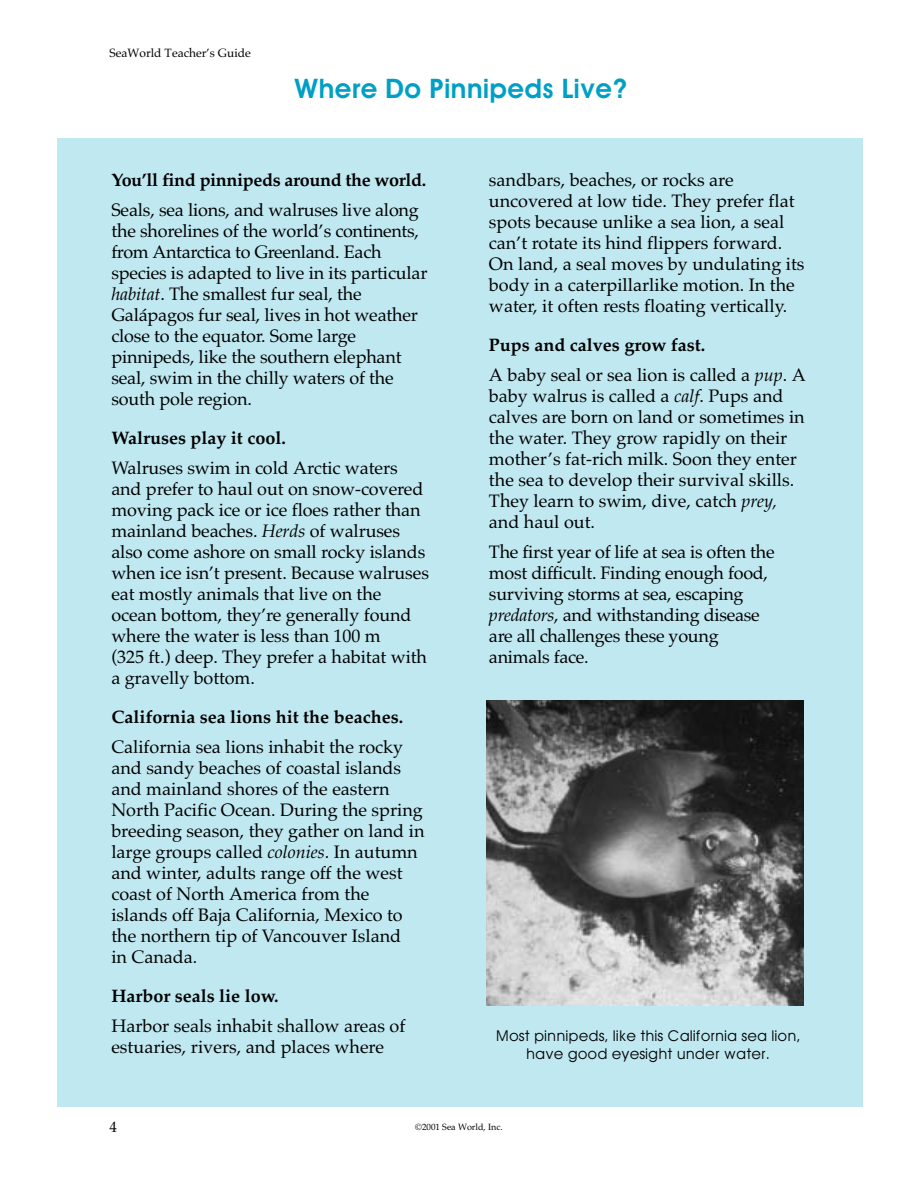
<style>
.page{position:relative;width:918px;height:1188px;background:#fff}
.page>*{position:absolute;margin:0;border:0;box-sizing:border-box;transform-origin:0 0}
.t1{font:600 27px "Avant Garde";color:#009fc6}
.t2{font:18px/21px "Palatino";letter-spacing:-.005em;color:#000}
.t3{font:700 18px "Palatino";color:#000}
.t4{font:700 18px "Palatino";letter-spacing:-.02em;color:#000}
.t5{font:15px/18px "Avant Garde";color:#000;text-align:center}
.t6{font:15px "Palatino";color:#000}
.t7{font:12px "Palatino";color:#000}
.t8{font:9px "Palatino";color:#000}
.s1{font-style:italic}
.s2{font-weight:700}
</style>
<div class="page">
<div style="left:57px;top:138px;width:805px;height:969px;background:#c0e8f1"></div>
<img style="left:486px;top:700px;width:317px;height:305px">
<p class="t7" style="left:110px;top:48px;width:143px">SeaWorld Teacher’s Guide</p>
<h1 class="t1" style="left:294px;top:78px;width:335px">Where Do Pinnipeds Live?</h1>
<p class="t4" style="left:111px;top:173px;width:316px">You’ll find pinnipeds around the world.</p>
<p class="t2" style="left:111px;top:201px;width:318px">Seals, sea lions, and walruses live along the shorelines of the world’s continents, from Antarctica to Greenland. Each species is adapted to live in its particular <span class="s1">habitat</span>. The smallest fur seal, the Galápagos fur seal, lives in hot weather close to the equator. Some large pinnipeds, like the southern elephant seal, swim in the chilly waters of the south pole region.</p>
<p class="t3" style="left:111px;top:431px;width:176px">Walruses play it cool.</p>
<p class="t2" style="left:111px;top:459px;width:319px">Walruses swim in cold Arctic waters and prefer to haul out on snow-covered moving pack ice or ice floes rather than mainland beaches. <span class="s1">Herds</span> of walruses also come ashore on small rocky islands when ice isn’t present. Because walruses eat mostly animals that live on the ocean bottom, they’re generally found where the water is less than 100 m<br>(325 ft.) deep. They prefer a habitat with a gravelly bottom.</p>
<p class="t3" style="left:111px;top:710px;width:293px">California sea lions hit the beaches.</p>
<p class="t2" style="left:111px;top:738px;width:315px">California sea lions inhabit the rocky and sandy beaches of coastal islands and mainland shores of the eastern North Pacific Ocean. During the spring breeding season, they gather on land in large groups called <span class="s1">colonies</span>. In autumn and winter, adults range off the west coast of North America from the islands off Baja California, Mexico to the northern tip of Vancouver Island<br>in Canada.</p>
<p class="t3" style="left:111px;top:989px;width:169px">Harbor seals lie low.</p>
<p class="t2" style="left:111px;top:1017px;width:296px">Harbor seals inhabit shallow areas of estuaries, rivers, and places where</p>
<p class="t2" style="left:489px;top:171px;width:317px">sandbars, beaches, or rocks are uncovered at low tide. They prefer flat spots because unlike a sea lion, a seal can’t rotate its hind flippers forward.<br>On land, a seal moves by undulating its body in a caterpillarlike motion. In the water, it often rests floating vertically.</p>
<p class="t2" style="left:489px;top:332px;width:318px;line-height:30px"><span class="s2">Pups and calves grow fast.<br></span>A baby seal or sea lion is called a <span class="s1">pup</span>. A</p>
<p class="t2" style="left:489px;top:387px;width:317px">baby walrus is called a <span class="s1">calf</span>. Pups and calves are born on land or sometimes in the water. They grow rapidly on their mother’s fat-rich milk. Soon they enter the sea to develop their survival skills.<br>They learn to swim, dive, catch <span class="s1">prey, </span>and haul out.</p>
<p class="t2" style="left:489px;top:543px;width:287px">The first year of life at sea is often the most difficult. Finding enough food, surviving storms at sea, escaping <span class="s1">predators</span>, and withstanding disease are all challenges these young animals face.</p>
<p class="t5" style="left:495px;top:1028px;width:307px">Most pinnipeds, like this California sea lion, have good eyesight under water.</p>
<p class="t6" style="left:110px;top:1121px;width:9px">4</p>
<p class="t8" style="left:415px;top:1123px;width:89px">©2001 Sea World, Inc.</p>
</div>
